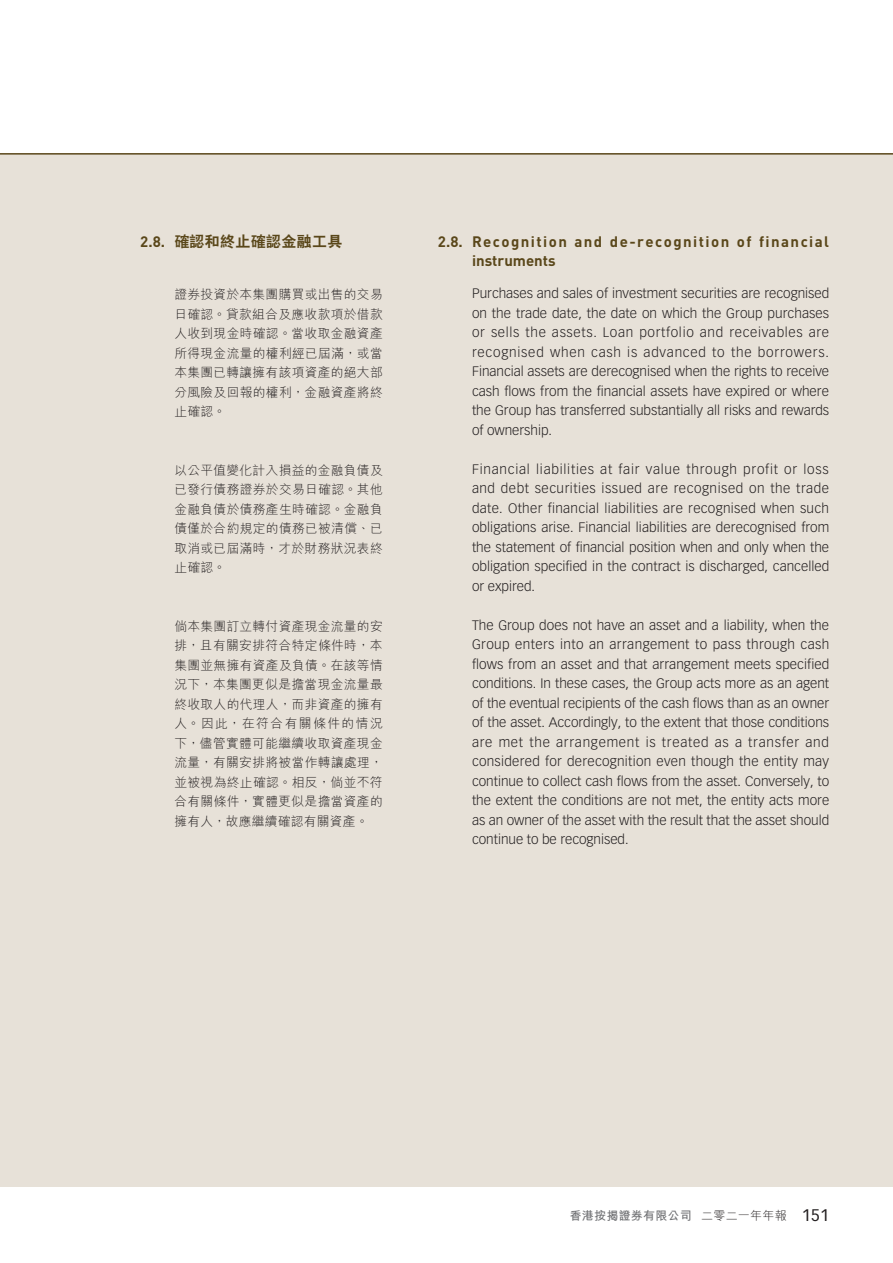
<style>
.page{position:relative;width:893px;height:1263px;background:#fff}
.page>*{position:absolute;margin:0;border:0;box-sizing:border-box;transform-origin:0 0}
.t1{font:16.5px "Vectora LT Std";color:#231f20}
.t2{font:700 15px/19.5px "DIN";letter-spacing:.095em;color:#5a471a}
.t3{font:800 15px "C Hei 2 HK";letter-spacing:.02em;color:#5a471a}
.t4{font:300 13.5px/19.5px "Vectora LT Std";color:#231f20;text-align:justify}
.t5{font:300 12.75px/19.5px "M Hei HK";letter-spacing:.025em;color:#231f20;text-align:justify}
.t6{font:700 12px "M Hei HK";letter-spacing:.02em;color:#6c6d70}
.s1{font-family:"DIN";font-weight:700}
.s2{font-weight:300;color:#231f20}
</style>
<div class="page">
<div style="left:0;top:154px;width:893px;height:1032px;background:#e7e1d8"></div>
<hr style="left:0;top:153px;width:893px;height:2px;background:#5a471a">
<h1 class="t3" style="left:140px;top:234px;width:204px"><span class="s1">2.8.</span> 確認和終止確認金融工具</h1>
<p class="t5" style="left:174px;top:284px;width:210px">證券投資於本集團購買或出售的交易日確認。貸款組合及應收款項於借款人收到現金時確認。當收取金融資產所得現金流量的權利經已屆滿，或當本集團已轉讓擁有該項資產的絕大部分風險及回報的權利，金融資產將終止確認。</p>
<p class="t5" style="left:174px;top:460px;width:210px">以公平值變化計入損益的金融負債及已發行債務證券於交易日確認。其他金融負債於債務產生時確認。金融負債僅於合約規定的債務已被清償、已取消或已屆滿時，才於財務狀況表終止確認。</p>
<p class="t5" style="left:174px;top:616px;width:210px">倘本集團訂立轉付資產現金流量的安排，且有關安排符合特定條件時，本集團並無擁有資產及負債。在該等情況下，本集團更似是擔當現金流量最終收取人的代理人，而非資產的擁有人。因此，在符合有關條件的情況下，儘管實體可能繼續收取資產現金流量，有關安排將被當作轉讓處理，並被視為終止確認。相反，倘並不符合有關條件，實體更似是擔當資產的擁有人，故應繼續確認有關資產。</p>
<h1 class="t2" style="left:472px;top:231px;width:359px;text-indent:-34px">2.8. Recognition and de-recognition of financial instruments</h1>
<p class="t4" style="left:472px;top:284px;width:359px">Purchases and sales of investment securities are recognised on the trade date, the date on which the Group purchases or sells the assets. Loan portfolio and receivables are recognised when cash is advanced to the borrowers.<br>Financial assets are derecognised when the rights to receive cash flows from the financial assets have expired or where the Group has transferred substantially all risks and rewards of ownership.</p>
<p class="t4" style="left:472px;top:460px;width:359px">Financial liabilities at fair value through profit or loss and debt securities issued are recognised on the trade date. Other financial liabilities are recognised when such obligations arise. Financial liabilities are derecognised from the statement of financial position when and only when the obligation specified in the contract is discharged, cancelled or expired.</p>
<p class="t4" style="left:472px;top:616px;width:359px">The Group does not have an asset and a liability, when the Group enters into an arrangement to pass through cash flows from an asset and that arrangement meets specified conditions. In these cases, the Group acts more as an agent of the eventual recipients of the cash flows than as an owner of the asset. Accordingly, to the extent that those conditions are met the arrangement is treated as a transfer and considered for derecognition even though the entity may continue to collect cash flows from the asset. Conversely, to the extent the conditions are not met, the entity acts more as an owner of the asset with the result that the asset should continue to be recognised.</p>
<p class="t6" style="left:570px;top:1207px;width:218px">香港按揭證券有限公司 <span class="s2">二零二一年年報</span></p>
<p class="t1" style="left:802px;top:1205px;width:29px">151</p>
</div>
